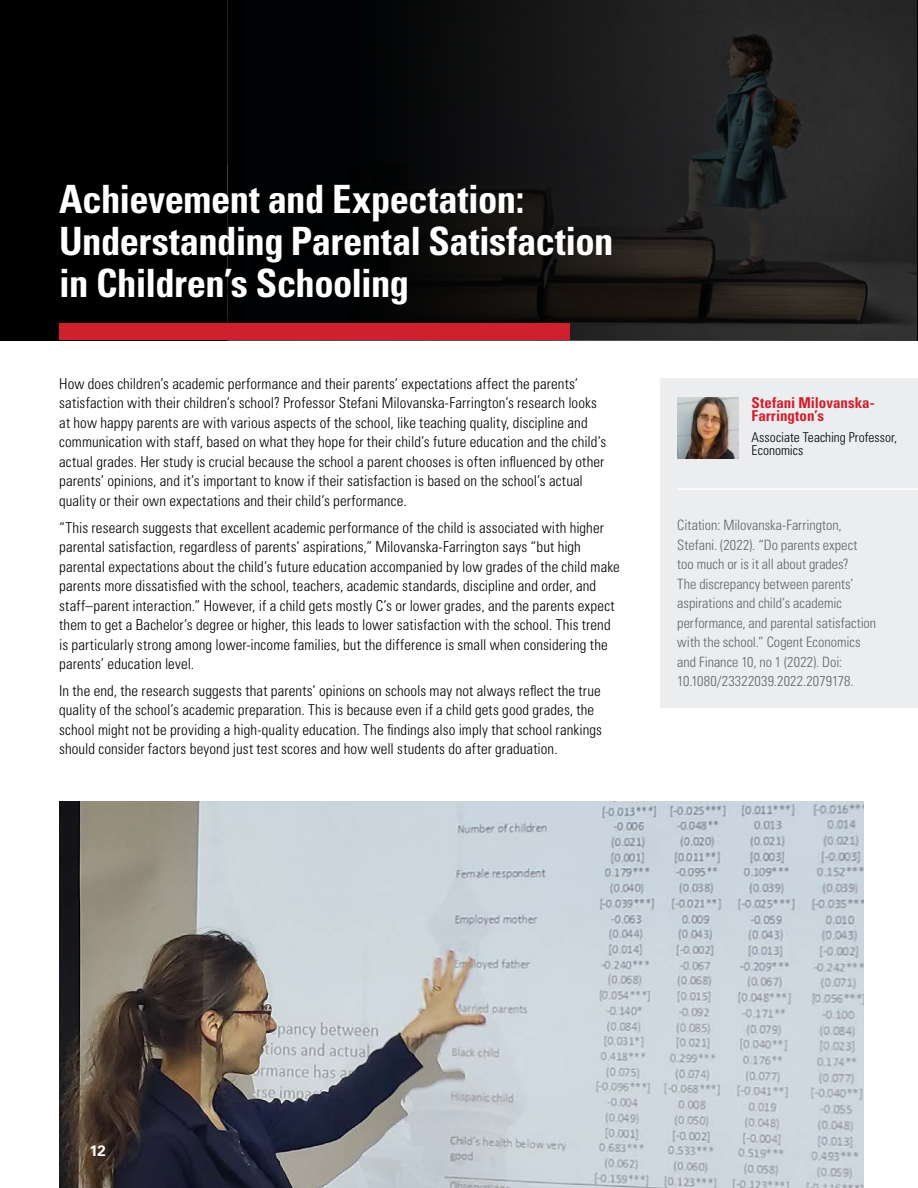
<style>
.page{position:relative;width:918px;height:1188px;background:#fff}
.page>*{position:absolute;margin:0;border:0;box-sizing:border-box;transform-origin:0 0}
.t1{font:700 condensed 39px/42px "Univers LT Std";letter-spacing:-.015em;color:#fff}
.t2{font:300 condensed 15px/19.5px "Univers LT Std";letter-spacing:.005em;color:#010203}
.t3{font:700 condensed 15px/13.5px "Univers LT Std";color:#cf202f}
.t4{font:700 15px "Univers LT Std";color:#fff}
.t5{font:300 condensed 14.25px/19.5px "Univers LT Std";color:#626466}
.t6{font:300 condensed 13.5px/13.5px "Univers LT Std";letter-spacing:.005em;color:#010203}
</style>
<div class="page">
<div style="left:661px;top:378px;width:257px;height:329px;background:#ecedee"></div>
<hr style="left:677px;top:488px;width:241px;height:2px;background:#fff">
<div style="left:0;top:0;width:918px;height:340px;background:#000"></div>
<svg style="left:417px;top:0;width:500px;height:340px"></svg>
<div style="left:59px;top:323px;width:511px;height:17px;background:#cf202f"></div>
<img style="left:677px;top:398px;width:61px;height:60px">
<img style="left:59px;top:801px;width:805px;height:387px">
<h2 class="t1" style="left:59px;top:178px;width:556px">Achievement and Expectation:<br>Understanding Parental Satisfaction in Children’s Schooling</h2>
<p class="t2" style="left:59px;top:374px;width:549px">How does children’s academic performance and their parents’ expectations affect the parents’ satisfaction with their children’s school? Professor Stefani Milovanska-Farrington’s research looks at how happy parents are with various aspects of the school, like teaching quality, discipline and communication with staff, based on what they hope for their child’s future education and the child’s actual grades. Her study is crucial because the school a parent chooses is often infuenced by other parents’ opinions, and it’s important to know if their satisfaction is based on the school’s actual quality or their own expectations and their child’s performance.</p>
<p class="t2" style="left:59px;top:517px;width:562px">“This research suggests that excellent academic performance of the child is associated with higher parental satisfaction, regardless of parents’ aspirations,” Milovanska-Farrington says “but high parental expectations about the child’s future education accompanied by low grades of the child make parents more dissatisfed with the school, teachers, academic standards, discipline and order, and staff–parent interaction.” However, if a child gets mostly C’s or lower grades, and the parents expect them to get a Bachelor’s degree or higher, this leads to lower satisfaction with the school. This trend is particularly strong among lower-income families, but the difference is small when considering the parents’ education level.</p>
<p class="t2" style="left:59px;top:680px;width:544px">In the end, the research suggests that parents’ opinions on schools may not always refect the true quality of the school’s academic preparation. This is because even if a child gets good grades, the school might not be providing a high-quality education. The fndings also imply that school rankings should consider factors beyond just test scores and how well students do after graduation.</p>
<p class="t3" style="left:752px;top:396px;width:125px">Stefani Milovanska-<br>Farrington’s</p>
<p class="t6" style="left:752px;top:430px;width:147px">Associate Teaching Professor,<br>Economics</p>
<p class="t5" style="left:677px;top:515px;width:200px">Citation: Milovanska-Farrington, Stefani. (2022). “Do parents expect too much or is it all about grades?<br>The discrepancy between parents’ aspirations and child’s academic performance, and parental satisfaction with the school.” Cogent Economics and Finance 10, no 1 (2022). Doi:<br>10.1080/23322039.2022.2079178.</p>
<p class="t4" style="left:89px;top:1142px;width:18px">12</p>
</div>
